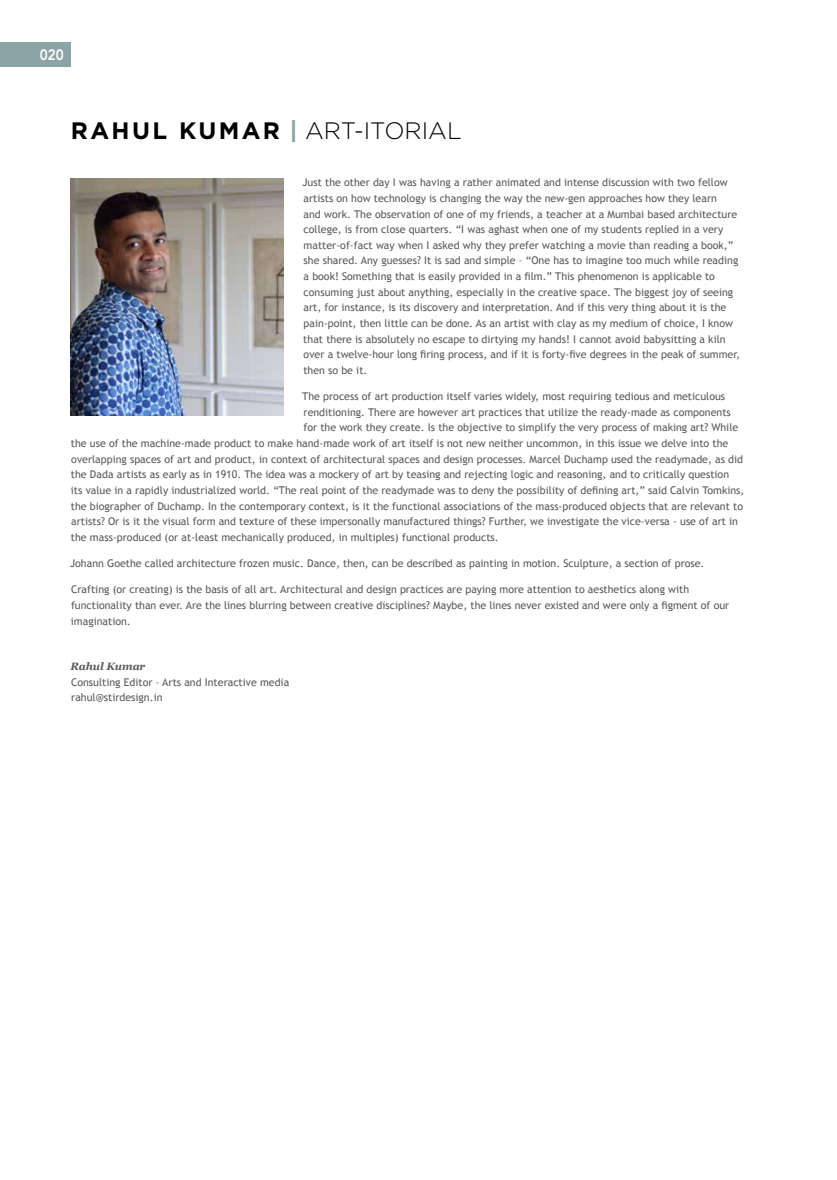
<style>
.page{position:relative;width:837px;height:1180px;background:#fff}
.page>*{position:absolute;margin:0;border:0;box-sizing:border-box;transform-origin:0 0}
.t1{font:300 23.75px "Gotham";color:#000}
.t2{font:800 15px "Avenir";color:#fff;scale:.9 1}
.t3{font:10.62px/15.6px "Trebuchet MS";color:#58595b}
.t4{font:italic 700 10.62px "Georgia";letter-spacing:-.01em;color:#58595b}
.s1{font-weight:700}
.s2{font-weight:700;color:#8da4a7}
</style>
<div class="page">
<div style="left:0;top:43px;width:71px;height:24px;background:#8da4a7"></div>
<img style="left:71px;top:178px;width:212px;height:238px">
<h2 class="t2" style="left:40px;top:46px;width:28px">020</h2>
<h1 class="t1" style="left:71px;top:116px;width:392px"><span class="s1">RAHUL KUMAR</span> <span class="s2">|</span> ART-ITORIAL</h1>
<p class="t3" style="left:302px;top:175px;width:439px">Just the other day I was having a rather animated and intense discussion with two fellow artists on how technology is changing the way the new-gen approaches how they learn<br>and work. The observation of one of my friends, a teacher at a Mumbai based architecture college, is from close quarters. “I was aghast when one of my students replied in a very matter-of-fact way when I asked why they prefer watching a movie than reading a book,” she shared. Any guesses? It is sad and simple – “One has to imagine too much while reading a book! Something that is easily provided in a film.” This phenomenon is applicable to consuming just about anything, especially in the creative space. The biggest joy of seeing art, for instance, is its discovery and interpretation. And if this very thing about it is the pain-point, then little can be done. As an artist with clay as my medium of choice, I know that there is absolutely no escape to dirtying my hands! I cannot avoid babysitting a kiln over a twelve-hour long firing process, and if it is forty-five degrees in the peak of summer, then so be it.</p>
<p class="t3" style="left:302px;top:389px;width:424px">The process of art production itself varies widely, most requiring tedious and meticulous</p>
<p class="t3" style="left:303px;top:404px;width:428px">renditioning. There are however art practices that utilize the ready-made as components</p>
<p class="t3" style="left:303px;top:420px;width:436px">for the work they create. Is the objective to simplify the very process of making art? While</p>
<p class="t3" style="left:71px;top:436px;width:658px">the use of the machine-made product to make hand-made work of art itself is not new neither uncommon, in this issue we delve into the</p>
<p class="t3" style="left:71px;top:451px;width:673px">overlapping spaces of art and product, in context of architectural spaces and design processes. Marcel Duchamp used the readymade, as did</p>
<p class="t3" style="left:71px;top:467px;width:659px">the Dada artists as early as in 1910. The idea was a mockery of art by teasing and rejecting logic and reasoning, and to critically question</p>
<p class="t3" style="left:71px;top:482px;width:674px">its value in a rapidly industrialized world. “The real point of the readymade was to deny the possibility of defining art,” said Calvin Tomkins,</p>
<p class="t3" style="left:71px;top:498px;width:673px">the biographer of Duchamp. In the contemporary context, is it the functional associations of the mass-produced objects that are relevant to</p>
<p class="t3" style="left:71px;top:514px;width:668px">artists? Or is it the visual form and texture of these impersonally manufactured things? Further, we investigate the vice-versa - use of art in</p>
<p class="t3" style="left:71px;top:529px;width:429px">the mass-produced (or at-least mechanically produced, in multiples) functional products.</p>
<p class="t3" style="left:70px;top:556px;width:635px">Johann Goethe called architecture frozen music. Dance, then, can be described as painting in motion. Sculpture, a section of prose.</p>
<p class="t3" style="left:71px;top:582px;width:659px">Crafting (or creating) is the basis of all art. Architectural and design practices are paying more attention to aesthetics along with functionality than ever. Are the lines blurring between creative disciplines? Maybe, the lines never existed and were only a figment of our imagination.</p>
<p class="t4" style="left:71px;top:660px;width:76px">Rahul Kumar</p>
<p class="t3" style="left:71px;top:674px;width:219px">Consulting Editor – Arts and Interactive media rahul@stirdesign.in</p>
</div>
